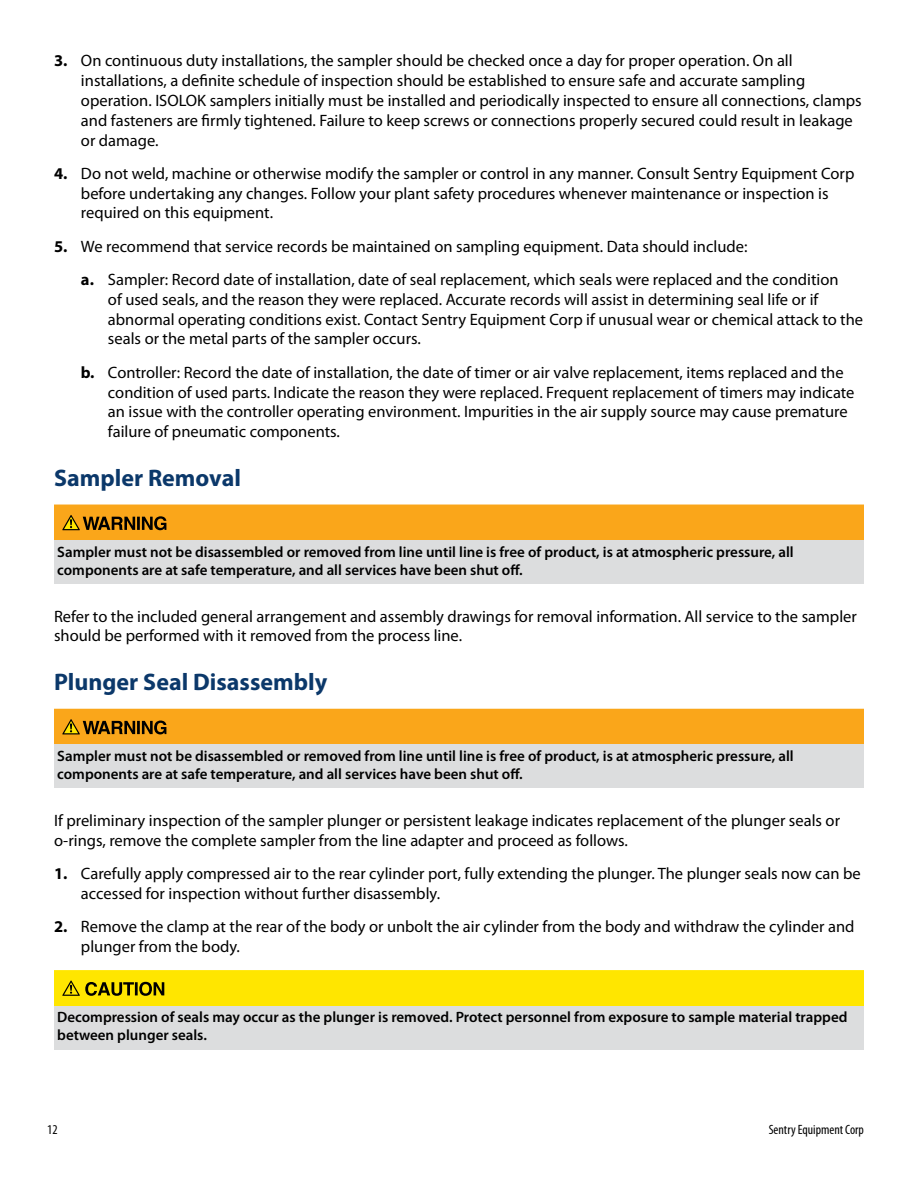
<style>
.page{position:relative;width:918px;height:1188px;background:#fff}
.page>*{position:absolute;margin:0;border:0;box-sizing:border-box;transform-origin:0 0}
.t1{font:700 24px "Myriad Pro";color:#0b386a}
.t2{font:16.5px/19.8px "Myriad Pro";color:#000}
.t3{font:600 15px/18px "Myriad Pro";color:#000}
.t4{font:condensed 13.5px "Myriad Pro";color:#000}
.s1{font-weight:700}
</style>
<div class="page">
<div style="left:54px;top:505px;width:810px;height:37px;background:#faa61a"></div>
<div style="left:54px;top:540px;width:810px;height:44px;background:#dcddde"></div>
<div style="left:54px;top:709px;width:810px;height:37px;background:#faa61a"></div>
<div style="left:54px;top:744px;width:810px;height:44px;background:#dcddde"></div>
<div style="left:54px;top:970px;width:810px;height:38px;background:#ffe600"></div>
<div style="left:54px;top:1006px;width:810px;height:44px;background:#dcddde"></div>
<svg style="left:62px;top:515px;width:104px;height:15px"></svg>
<svg style="left:62px;top:719px;width:104px;height:15px"></svg>
<svg style="left:62px;top:981px;width:102px;height:15px"></svg>
<p class="t2" style="left:81px;top:51px;width:782px;text-indent:-27px"><span class="s1">3.</span> On continuous duty installations, the sampler should be checked once a day for proper operation. On all installations, a definite schedule of inspection should be established to ensure safe and accurate sampling operation. ISOLOK samplers initially must be installed and periodically inspected to ensure all connections, clamps and fasteners are firmly tightened. Failure to keep screws or connections properly secured could result in leakage or damage.</p>
<p class="t2" style="left:81px;top:163px;width:775px;text-indent:-27px"><span class="s1">4.</span> Do not weld, machine or otherwise modify the sampler or control in any manner. Consult Sentry Equipment Corp before undertaking any changes. Follow your plant safety procedures whenever maintenance or inspection is required on this equipment.</p>
<p class="t2" style="left:81px;top:229px;width:759px;line-height:33.3px;text-indent:-27px"><span class="s1">5.</span> We recommend that service records be maintained on sampling equipment. Data should include:<br><span class="s1">a.</span> Sampler: Record date of installation, date of seal replacement, which seals were replaced and the condition</p>
<p class="t2" style="left:108px;top:289px;width:757px">of used seals, and the reason they were replaced. Accurate records will assist in determining seal life or if abnormal operating conditions exist. Contact Sentry Equipment Corp if unusual wear or chemical attack to the seals or the metal parts of the sampler occurs.</p>
<p class="t2" style="left:108px;top:362px;width:748px;text-indent:-27px"><span class="s1">b.</span> Controller: Record the date of installation, the date of timer or air valve replacement, items replaced and the condition of used parts. Indicate the reason they were replaced. Frequent replacement of timers may indicate an issue with the controller operating environment. Impurities in the air supply source may cause premature failure of pneumatic components.</p>
<h1 class="t1" style="left:54px;top:462px;width:189px">Sampler Removal</h1>
<p class="t3" style="left:57px;top:542px;width:738px">Sampler must not be disassembled or removed from line until line is free of product, is at atmospheric pressure, all components are at safe temperature, and all services have been shut off.</p>
<p class="t2" style="left:54px;top:606px;width:804px">Refer to the included general arrangement and assembly drawings for removal information. All service to the sampler should be performed with it removed from the process line.</p>
<h1 class="t1" style="left:54px;top:667px;width:275px">Plunger Seal Disassembly</h1>
<p class="t3" style="left:57px;top:747px;width:738px">Sampler must not be disassembled or removed from line until line is free of product, is at atmospheric pressure, all components are at safe temperature, and all services have been shut off.</p>
<p class="t2" style="left:54px;top:810px;width:788px">If preliminary inspection of the sampler plunger or persistent leakage indicates replacement of the plunger seals or o-rings, remove the complete sampler from the line adapter and proceed as follows.</p>
<p class="t2" style="left:81px;top:863px;width:781px;text-indent:-27px"><span class="s1">1.</span> Carefully apply compressed air to the rear cylinder port, fully extending the plunger. The plunger seals now can be accessed for inspection without further disassembly.</p>
<p class="t2" style="left:81px;top:916px;width:775px;text-indent:-27px"><span class="s1">2.</span> Remove the clamp at the rear of the body or unbolt the air cylinder from the body and withdraw the cylinder and plunger from the body.</p>
<p class="t3" style="left:57px;top:1008px;width:792px">Decompression of seals may occur as the plunger is removed. Protect personnel from exposure to sample material trapped between plunger seals.</p>
<p class="t4" style="left:47px;top:1122px;width:12px">12</p>
<p class="t4" style="left:769px;top:1122px;width:97px">Sentry Equipment Corp</p>
</div>
